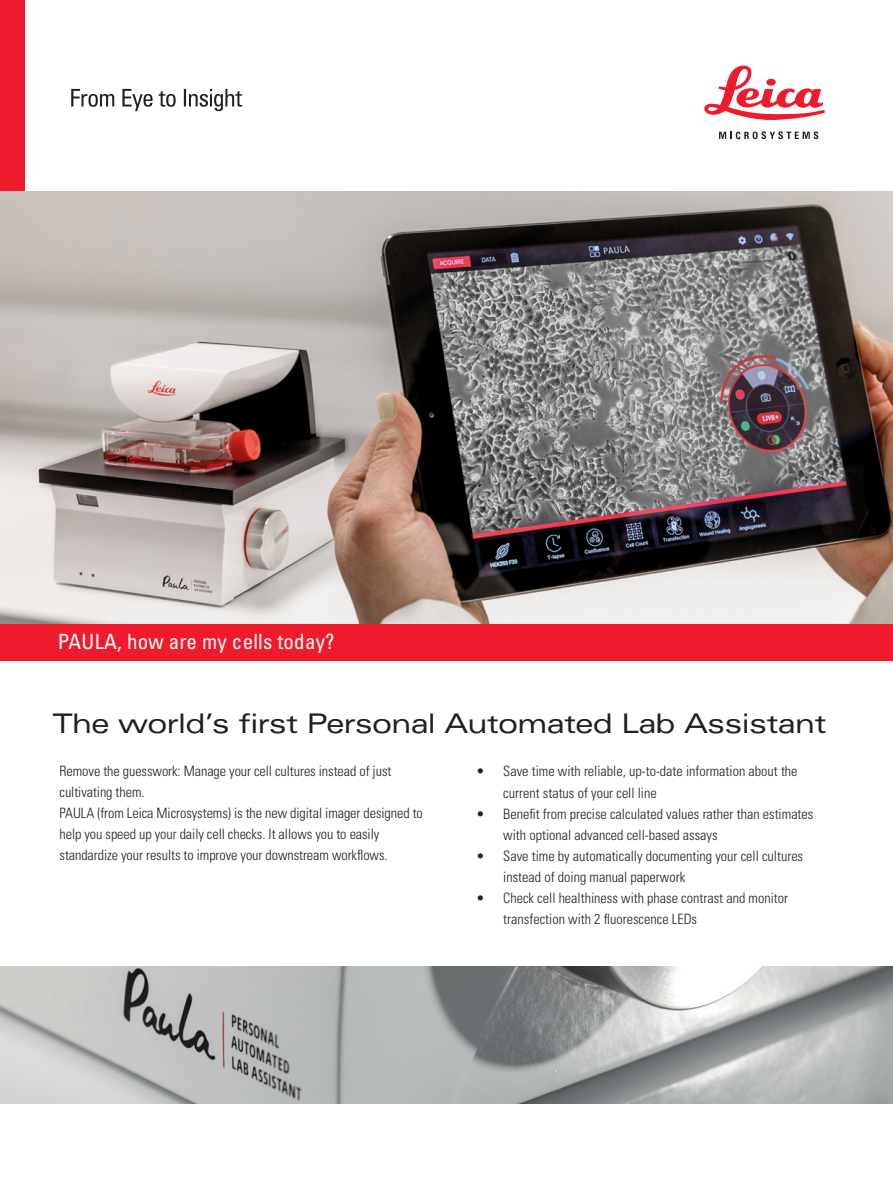
<style>
.page{position:relative;width:893px;height:1191px;background:#fff}
.page>*{position:absolute;margin:0;border:0;box-sizing:border-box;transform-origin:0 0}
.t1{font:expanded 27px "Univers LT Std";letter-spacing:-.025em;color:#231f20}
.t2{font:condensed 21px "Univers LT Std";letter-spacing:.01em;color:#fff}
.t3{font:300 condensed 14.25px/21px "Univers LT Std";color:#231f20}
</style>
<div class="page">
<div style="left:0;top:0;width:24px;height:191px;background:#ee1b2d"></div>
<svg style="left:704px;top:65px;width:121px;height:55px"></svg>
<svg style="left:719px;top:131px;width:99px;height:8px"></svg>
<svg style="left:71px;top:89px;width:171px;height:22px"></svg>
<div style="left:0;top:624px;width:893px;height:36px;background:#ee1b2d"></div>
<img style="left:0;top:191px;width:893px;height:433px">
<img style="left:0;top:966px;width:893px;height:137px">
<h2 class="t2" style="left:58px;top:628px;width:278px">PAULA, how are my cells today?</h2>
<h1 class="t1" style="left:53px;top:707px;width:775px">The world’s first Personal Automated Lab Assistant</h1>
<p class="t3" style="left:60px;top:760px;width:365px">Remove the guesswork: Manage your cell cultures instead of just cultivating them.<br>PAULA (from Leica Microsystems) is the new digital imager designed to help you speed up your daily cell checks. It allows you to easily standardize your results to improve your downstream workflows.</p>
<p class="t3" style="left:503px;top:761px;width:296px;text-indent:-27px">• Save time with reliable, up-to-date information about the current status of your cell line</p>
<p class="t3" style="left:503px;top:803px;width:312px;text-indent:-27px">• Benefit from precise calculated values rather than estimates with optional advanced cell-based assays</p>
<p class="t3" style="left:503px;top:845px;width:301px;text-indent:-27px">• Save time by automatically documenting your cell cultures instead of doing manual paperwork</p>
<p class="t3" style="left:503px;top:887px;width:286px;text-indent:-27px">• Check cell healthiness with phase contrast and monitor transfection with 2 fluorescence LEDs</p>
</div>
